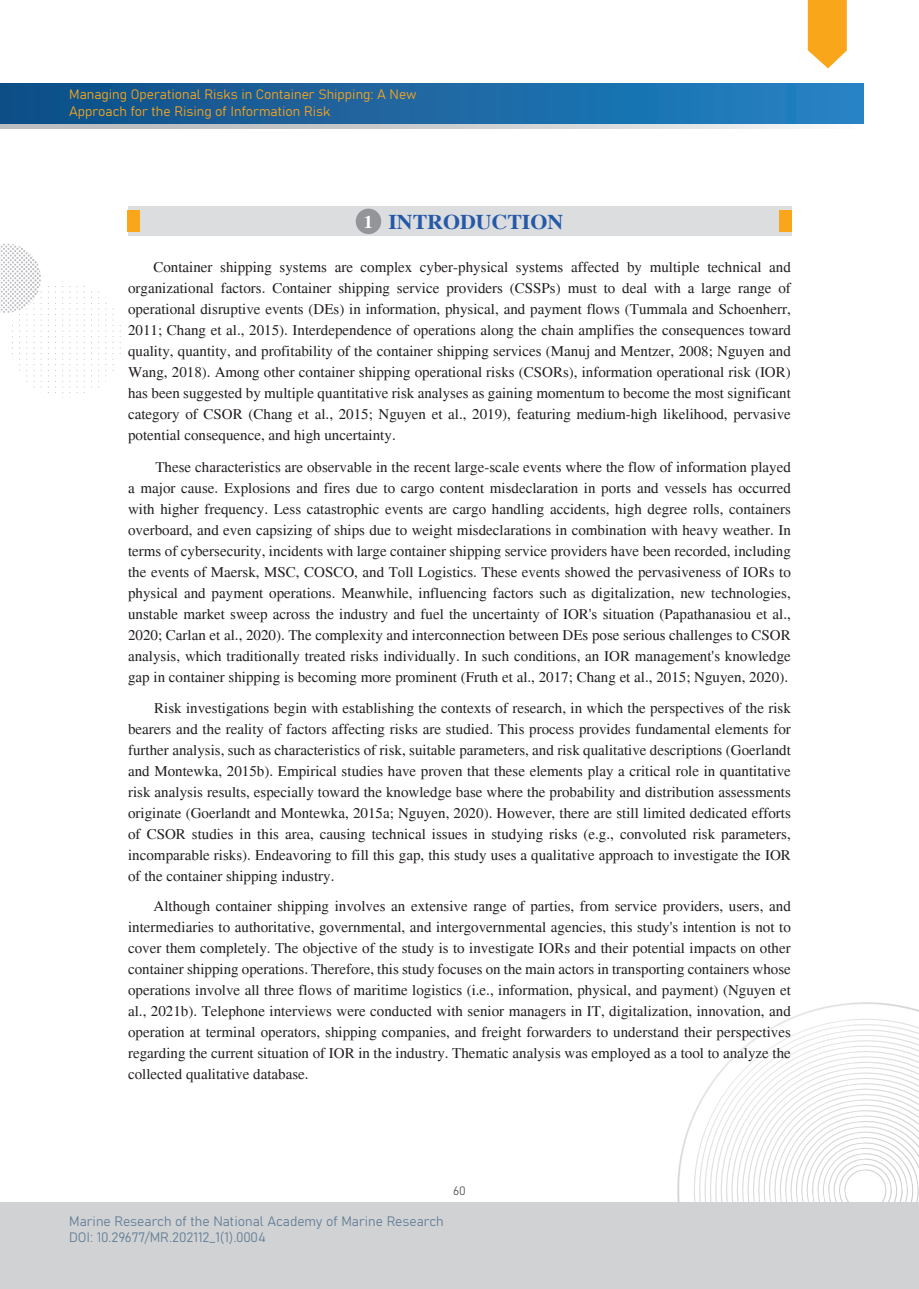
<style>
.page{position:relative;width:919px;height:1289px;background:#fff}
.page>*{position:absolute;margin:0;border:0;box-sizing:border-box;transform-origin:0 0}
.t1{font:700 21px "Times";color:#2459a8;scale:1.04 1}
.t2{font:15px/21px "Times";color:#231f20;text-align:justify}
.t3{font:13.5px/16.2px "Bahnschrift";color:#f9a61b}
.t4{font:13.5px/16.2px "Bahnschrift";color:#637e95}
.t5{font:12px "Bahnschrift";color:#57585a}
.s1{font-size:18px;color:#fff}
</style>
<div class="page">
<svg style="left:677px;top:1002px;width:241px;height:200px"></svg>
<svg style="left:693px;top:1018px;width:225px;height:184px"></svg>
<svg style="left:699px;top:1024px;width:219px;height:178px"></svg>
<svg style="left:704px;top:1029px;width:214px;height:173px"></svg>
<svg style="left:710px;top:1034px;width:208px;height:168px"></svg>
<svg style="left:715px;top:1040px;width:203px;height:162px"></svg>
<svg style="left:720px;top:1045px;width:198px;height:157px"></svg>
<svg style="left:726px;top:1050px;width:192px;height:152px"></svg>
<svg style="left:112px;top:308px;width:1px;height:63px"></svg>
<svg style="left:105px;top:297px;width:1px;height:85px"></svg>
<svg style="left:98px;top:291px;width:1px;height:96px"></svg>
<svg style="left:91px;top:291px;width:1px;height:96px"></svg>
<svg style="left:84px;top:286px;width:1px;height:107px"></svg>
<svg style="left:77px;top:286px;width:1px;height:107px"></svg>
<svg style="left:69px;top:281px;width:1px;height:117px"></svg>
<svg style="left:62px;top:281px;width:1px;height:117px"></svg>
<svg style="left:55px;top:286px;width:1px;height:107px"></svg>
<svg style="left:48px;top:286px;width:1px;height:107px"></svg>
<svg style="left:0;top:244px;width:42px;height:149px"></svg>
<svg style="left:0;top:124px;width:809px;height:4px;background:#cecfd1"></svg>
<div style="left:0;top:83px;width:863px;height:41px;background:linear-gradient(to right,#114e85,#2582c3)"></div>
<div style="left:0;top:1202px;width:918px;height:86px;background:#d1d2d4"></div>
<svg style="left:807px;top:0;width:39px;height:68px;background:#f9b23b"></svg>
<div style="left:128px;top:206px;width:663px;height:30px;background:#dcdddf"></div>
<div style="left:128px;top:211px;width:12px;height:21px;background:#f9a61b"></div>
<div style="left:778px;top:211px;width:13px;height:21px;background:#f9a61b"></div>
<svg style="left:355px;top:208px;width:27px;height:26px"></svg>
<p class="t3" style="left:69px;top:86px;width:349px">Managing Operational Risks in Container Shipping: A New<br>Approach for the Rising of Information Risk</p>
<h1 class="t1" style="left:364px;top:210px;width:193px"><span class="s1">1</span> INTRODUCTION</h1>
<p class="t2" style="left:128px;top:256px;width:664px;text-indent:25px">Container shipping systems are complex cyber-physical systems affected by multiple technical and organizational factors. Container shipping service providers (CSSPs) must to deal with a large range of operational disruptive events (DEs) in information, physical, and payment flows (Tummala and Schoenherr, 2011; Chang et al., 2015). Interdependence of operations along the chain amplifies the consequences toward quality, quantity, and profitability of the container shipping services (Manuj and Mentzer, 2008; Nguyen and Wang, 2018). Among other container shipping operational risks (CSORs), information operational risk (IOR) has been suggested by multiple quantitative risk analyses as gaining momentum to become the most significant category of CSOR (Chang et al., 2015; Nguyen et al., 2019), featuring medium-high likelihood, pervasive potential consequence, and high uncertainty.</p>
<p class="t2" style="left:128px;top:456px;width:664px;text-indent:27px">These characteristics are observable in the recent large-scale events where the flow of information played a major cause. Explosions and fires due to cargo content misdeclaration in ports and vessels has occurred with higher frequency. Less catastrophic events are cargo handling accidents, high degree rolls, containers overboard, and even capsizing of ships due to weight misdeclarations in combination with heavy weather. In terms of cybersecurity, incidents with large container shipping service providers have been recorded, including the events of Maersk, MSC, COSCO, and Toll Logistics. These events showed the pervasiveness of IORs to physical and payment operations. Meanwhile, influencing factors such as digitalization, new technologies, unstable market sweep across the industry and fuel the uncertainty of IOR's situation (Papathanasiou et al., 2020; Carlan et al., 2020). The complexity and interconnection between DEs pose serious challenges to CSOR analysis, which traditionally treated risks individually. In such conditions, an IOR management's knowledge gap in container shipping is becoming more prominent (Fruth et al., 2017; Chang et al., 2015; Nguyen, 2020).</p>
<p class="t2" style="left:128px;top:697px;width:664px;text-indent:26px">Risk investigations begin with establishing the contexts of research, in which the perspectives of the risk bearers and the reality of factors affecting risks are studied. This process provides fundamental elements for further analysis, such as characteristics of risk, suitable parameters, and risk qualitative descriptions (Goerlandt and Montewka, 2015b). Empirical studies have proven that these elements play a critical role in quantitative risk analysis results, especially toward the knowledge base where the probability and distribution assessments originate (Goerlandt and Montewka, 2015a; Nguyen, 2020). However, there are still limited dedicated efforts of CSOR studies in this area, causing technical issues in studying risks (e.g., convoluted risk parameters, incomparable risks). Endeavoring to fill this gap, this study uses a qualitative approach to investigate the IOR of the container shipping industry.</p>
<p class="t2" style="left:128px;top:895px;width:664px;text-indent:25px">Although container shipping involves an extensive range of parties, from service providers, users, and intermediaries to authoritative, governmental, and intergovernmental agencies, this study's intention is not to cover them completely. The objective of the study is to investigate IORs and their potential impacts on other container shipping operations. Therefore, this study focuses on the main actors in transporting containers whose operations involve all three flows of maritime logistics (i.e., information, physical, and payment) (Nguyen et al., 2021b). Telephone interviews were conducted with senior managers in IT, digitalization, innovation, and operation at terminal operators, shipping companies, and freight forwarders to understand their perspectives regarding the current situation of IOR in the industry. Thematic analysis was employed as a tool to analyze the collected qualitative database.</p>
<p class="t4" style="left:69px;top:1212px;width:376px">Marine Research of the National Academy of Marine Research<br>DOI: 10.29677/MR.202112_1(1).0004</p>
<p class="t5" style="left:453px;top:1181px;width:14px">60</p>
</div>
